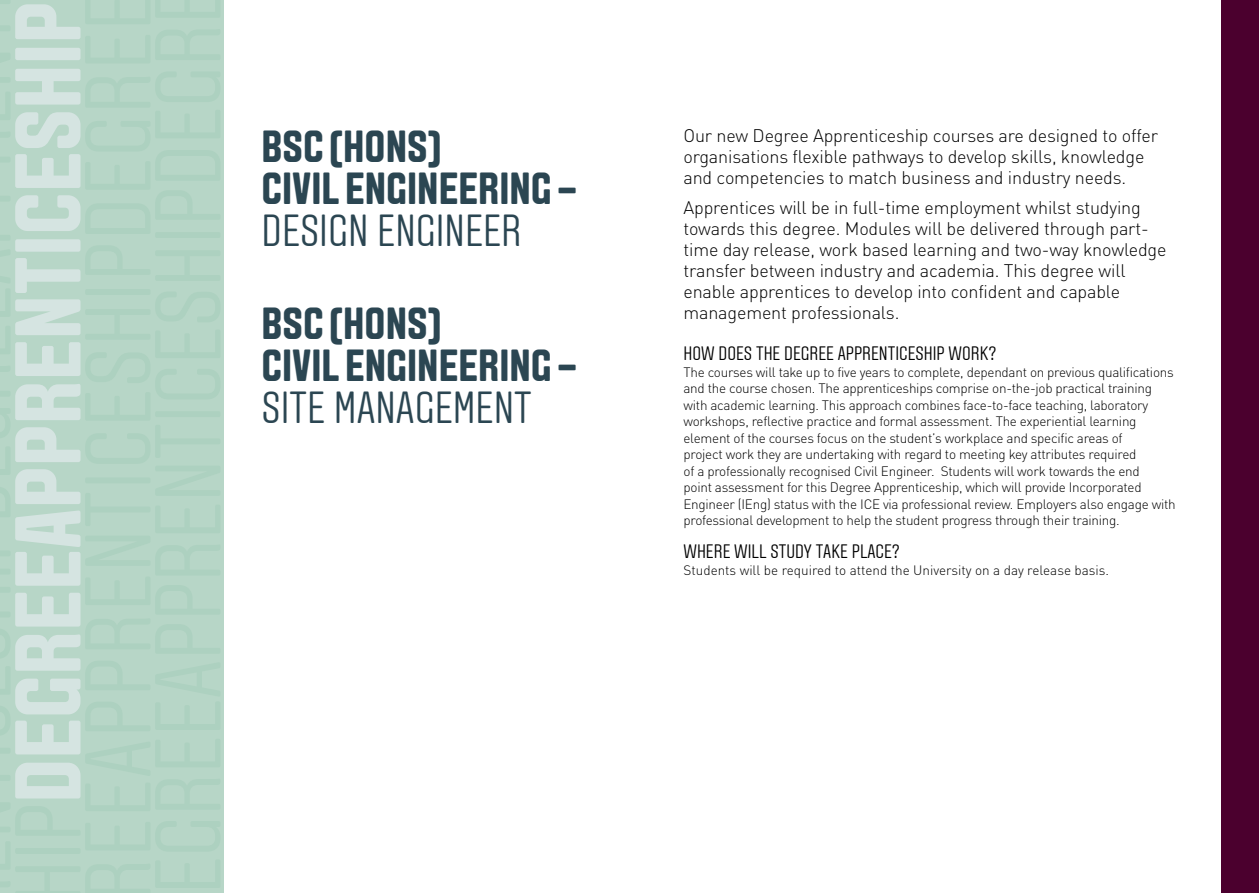
<style>
.page{position:relative;width:1259px;height:893px;background:#fff}
.page>*{position:absolute;margin:0;border:0;box-sizing:border-box;transform-origin:0 0}
.t1{font:700 93.3px "Aveny TLBU";color:#d5e4e1}
.t2{font:700 45px/42px "Aveny TLBU";color:#2b4652}
.t3{font:300 45px "Aveny TLBU";color:#2b4652}
.t4{font:300 19.5px "Aveny TLBU";color:#000}
.t5{font:300 18px/21px "DIN Pro";letter-spacing:-.01em;color:#000}
.t6{font:300 13.5px/16.5px "DIN Pro";letter-spacing:-.02em;color:#000}
.t7{font:300 13.5px "DIN Pro";color:#000}
.s1{font-weight:300;color:#add1c0}
</style>
<div class="page">
<div style="left:1221px;top:0;width:38px;height:893px;background:#4b002e"></div>
<div style="left:0;top:0;width:223px;height:893px;background:#b7d6c7"></div>
<h1 class="t1" style="left:-6px;top:903px;width:903px;rotate:-90deg"><span class="s1">HIP</span>DEGREEAPPRENTICESHIP</h1>
<h2 class="t2" style="left:261px;top:126px;width:317px">BSC (HONS)<br>CIVIL ENGINEERING –</h2>
<h2 class="t3" style="left:261px;top:205px;width:261px">DESIGN ENGINEER</h2>
<h2 class="t2" style="left:261px;top:303px;width:317px">BSC (HONS)<br>CIVIL ENGINEERING –</h2>
<h2 class="t3" style="left:261px;top:382px;width:271px">SITE MANAGEMENT</h2>
<h3 class="t5" style="left:683px;top:124px;width:476px">Our new Degree Apprenticeship courses are designed to offer organisations flexible pathways to develop skills, knowledge and competencies to match business and industry needs.</h3>
<p class="t5" style="left:683px;top:196px;width:484px">Apprentices will be in full-time employment whilst studying towards this degree. Modules will be delivered through part&shy;time day release, work based learning and two-way knowledge transfer between industry and academia. This degree will enable apprentices to develop into confident and capable management professionals.</p>
<h3 class="t4" style="left:683px;top:343px;width:314px">HOW DOES THE DEGREE APPRENTICESHIP WORK?</h3>
<p class="t6" style="left:683px;top:363px;width:494px">The courses will take up to five years to complete, dependant on previous qualifications and the course chosen. The apprenticeships comprise on-the-job practical training with academic learning. This approach combines face-to-face teaching, laboratory workshops, reflective practice and formal assessment. The experiential learning element of the courses focus on the student’s workplace and specific areas of<br>project work they are undertaking with regard to meeting key attributes required<br>of a professionally recognised Civil Engineer. Students will work towards the end<br>point assessment for this Degree Apprenticeship, which will provide Incorporated Engineer (IEng) status with the ICE via professional review. Employers also engage with professional development to help the student progress through their training.</p>
<h3 class="t4" style="left:683px;top:541px;width:218px">WHERE WILL STUDY TAKE PLACE?</h3>
<p class="t7" style="left:683px;top:560px;width:427px">Students will be required to attend the University on a day release basis.</p>
</div>
